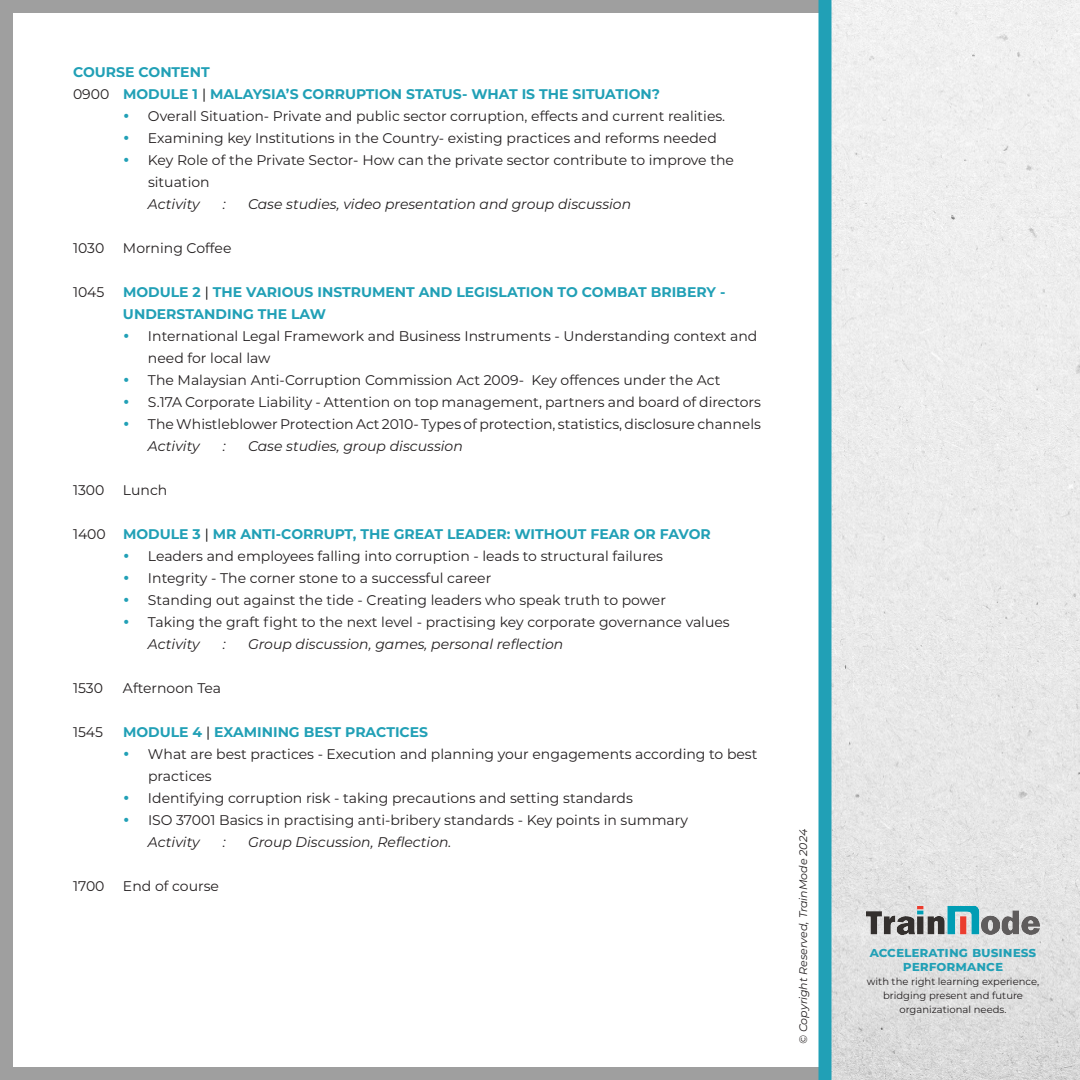
<style>
.page{position:relative;width:1080px;height:1080px;background:#fff}
.page>*{position:absolute;margin:0;border:0;box-sizing:border-box;transform-origin:0 0}
.t1{font:14px/22px "Montserrat";color:#231f20}
.t2{font:700 14px/14px "Montserrat";color:#21a0b6;text-align:center}
.t3{font:italic 14px "Montserrat";color:#231f20}
.t4{font:italic 11px "Montserrat";color:#231f20}
.t5{font:10px/14px "Montserrat";color:#231f20;text-align:center}
.s1{font-weight:400;color:#231f20}
.s2{font-weight:400;color:#000}
.s3{color:#21a0b6}
.s4{font-style:italic}
</style>
<div class="page">
<div style="left:0;top:1067px;width:823px;height:13px;background:#9f9f9f"></div>
<div style="left:0;top:0;width:824px;height:14px;background:#9f9f9f"></div>
<img style="left:832px;top:0;width:248px;height:1080px">
<img style="left:867px;top:906px;width:172px;height:29px">
<div style="left:818px;top:0;width:14px;height:1080px;background:#21a0b6"></div>
<div style="left:0;top:0;width:13px;height:1080px;background:#9f9f9f"></div>
<p class="t2" style="left:73px;top:64px;width:138px">COURSE CONTENT</p>
<p class="t2" style="left:73px;top:86px;width:589px"><span class="s1">0900</span> MODULE 1 <span class="s2">|</span> MALAYSIA’S CORRUPTION STATUS- WHAT IS THE SITUATION?</p>
<p class="t1" style="left:123px;top:104px;width:604px"><span class="s3">•</span> Overall Situation- Private and public sector corruption, effects and current realities.</p>
<p class="t1" style="left:123px;top:126px;width:595px"><span class="s3">•</span> Examining key Institutions in the Country- existing practices and reforms needed</p>
<p class="t1" style="left:148px;top:148px;width:588px;text-indent:-25px"><span class="s3">•</span> Key Role of the Private Sector- How can the private sector contribute to improve the situation</p>
<p class="t3" style="left:148px;top:194px;width:53px">Activity</p>
<p class="t3" style="left:223px;top:194px;width:4px">:</p>
<p class="t3" style="left:248px;top:194px;width:385px">Case studies, video presentation and group discussion</p>
<p class="t1" style="left:73px;top:236px;width:33px">1030</p>
<p class="t1" style="left:123px;top:236px;width:110px">Morning Coffee</p>
<p class="t1" style="left:73px;top:280px;width:33px">1045</p>
<p class="t2" style="left:123px;top:280px;width:604px;line-height:22px;text-align:left">MODULE 2 <span class="s2">|</span> THE VARIOUS INSTRUMENT AND LEGISLATION TO COMBAT BRIBERY -<br>UNDERSTANDING THE LAW</p>
<p class="t1" style="left:148px;top:324px;width:611px;text-indent:-25px"><span class="s3">•</span> International Legal Framework and Business Instruments - Understanding context and need for local law</p>
<p class="t1" style="left:123px;top:368px;width:599px"><span class="s3">•</span> The Malaysian Anti-Corruption Commission Act 2009- Key offences under the Act</p>
<p class="t1" style="left:123px;top:390px;width:640px"><span class="s3">•</span> S.17A Corporate Liability - Attention on top management, partners and board of directors</p>
<p class="t1" style="left:123px;top:412px;width:639px"><span class="s3">•</span> The Whistleblower Protection Act 2010- Types of protection, statistics, disclosure channels</p>
<p class="t3" style="left:148px;top:436px;width:53px">Activity</p>
<p class="t3" style="left:223px;top:436px;width:4px">:</p>
<p class="t3" style="left:248px;top:436px;width:216px">Case studies, group discussion</p>
<p class="t1" style="left:73px;top:478px;width:33px">1300</p>
<p class="t1" style="left:123px;top:478px;width:46px">Lunch</p>
<p class="t2" style="left:73px;top:526px;width:639px"><span class="s1">1400</span> MODULE 3 <span class="s2">|</span> MR ANTI-CORRUPT, THE GREAT LEADER: WITHOUT FEAR OR FAVOR</p>
<p class="t1" style="left:123px;top:544px;width:542px"><span class="s3">•</span> Leaders and employees falling into corruption - leads to structural failures</p>
<p class="t1" style="left:123px;top:566px;width:370px"><span class="s3">•</span> Integrity - The corner stone to a successful career</p>
<p class="t1" style="left:123px;top:588px;width:544px"><span class="s3">•</span> Standing out against the tide - Creating leaders who speak truth to power</p>
<p class="t1" style="left:123px;top:610px;width:608px"><span class="s3">•</span> Taking the graft fight to the next level - practising key corporate governance values</p>
<p class="t3" style="left:148px;top:634px;width:53px">Activity</p>
<p class="t3" style="left:223px;top:634px;width:4px">:</p>
<p class="t3" style="left:248px;top:634px;width:317px">Group discussion, games, personal reflection</p>
<p class="t1" style="left:73px;top:676px;width:32px">1530</p>
<p class="t1" style="left:123px;top:676px;width:100px">Afternoon Tea</p>
<p class="t1" style="left:73px;top:720px;width:32px">1545</p>
<p class="t2" style="left:123px;top:724px;width:307px">MODULE 4 <span class="s2">|</span> EXAMINING BEST PRACTICES</p>
<p class="t1" style="left:148px;top:742px;width:611px;text-indent:-25px"><span class="s3">•</span> What are best practices - Execution and planning your engagements according to best practices</p>
<p class="t1" style="left:123px;top:786px;width:511px"><span class="s3">•</span> Identifying corruption risk - taking precautions and setting standards</p>
<p class="t1" style="left:148px;top:808px;width:542px;text-indent:-25px"><span class="s3">•</span> ISO 37001 Basics in practising anti-bribery standards - Key points in summary<br><span class="s4">Activity</span></p>
<p class="t3" style="left:223px;top:832px;width:4px">:</p>
<p class="t3" style="left:248px;top:832px;width:205px">Group Discussion, Reflection.</p>
<p class="t1" style="left:73px;top:874px;width:33px">1700</p>
<p class="t1" style="left:123px;top:874px;width:98px">End of course</p>
<p class="t4" style="left:796px;top:1044px;width:216px;rotate:-90deg">© Copyright Reserved, TrainMode 2024</p>
<p class="t2" style="left:870px;top:944px;width:168px">accelerating business performance</p>
<p class="t5" style="left:867px;top:974px;width:174px">with the right learning experience, bridging present and future organizational needs.</p>
</div>
